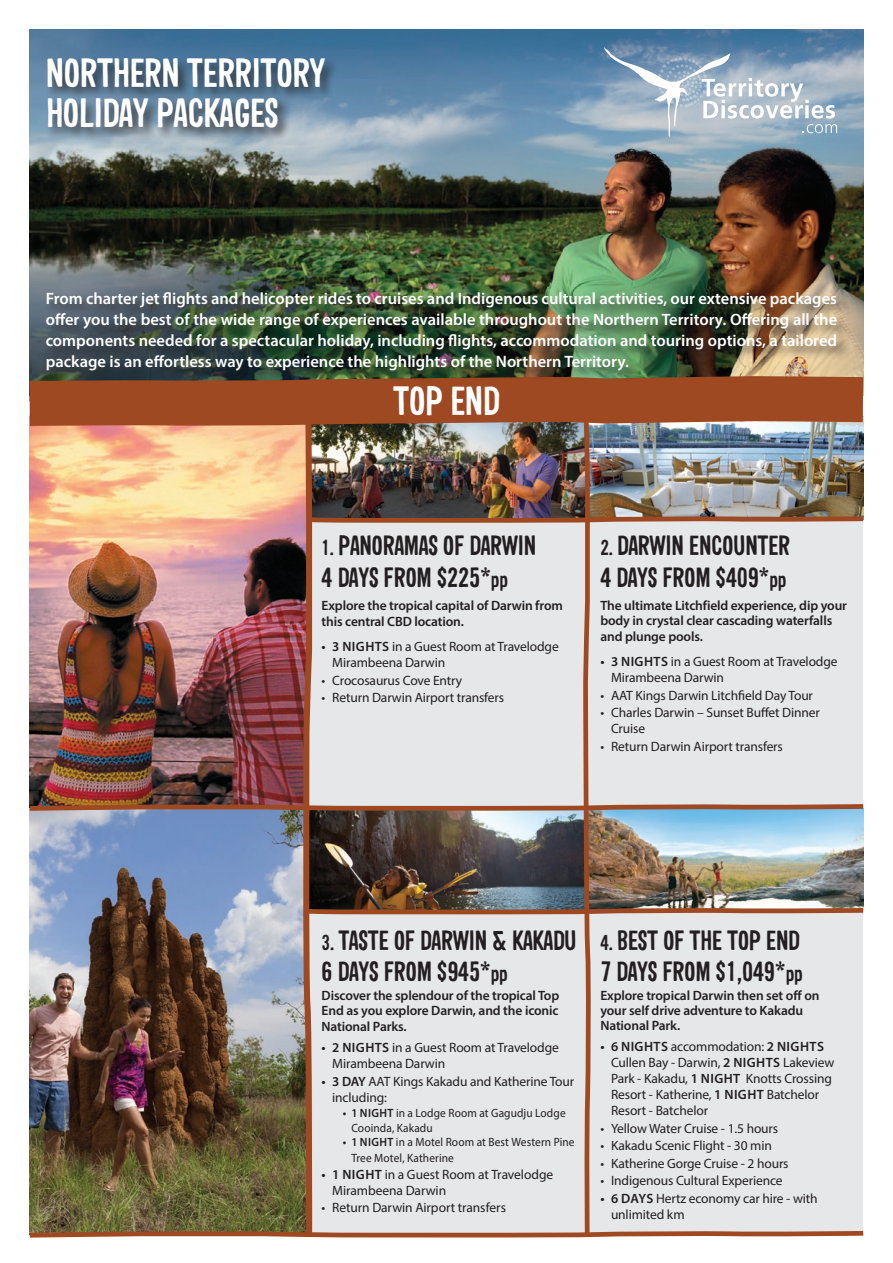
<style>
.page{position:relative;width:893px;height:1263px;background:#fff}
.page>*{position:absolute;margin:0;border:0;box-sizing:border-box;transform-origin:0 0}
.t1{font:700 39.6px "Sini";letter-spacing:-.01em;color:#fff;scale:.93 1}
._1_Package_Name__2{font:700 27px "Sini";letter-spacing:-.01em;color:#231f20;scale:.93 1}
._1_Package_PRICE{font:700 27px "Sini";letter-spacing:-.01em;color:#231f20;scale:.93 1}
.t2{font:600 16.5px/21px "Myriad Pro";color:#fff;text-align:justify}
.t3{font:13.5px/16.2px "Myriad Pro";letter-spacing:-.01em;color:#231f20}
._2_Package_descripti{font:600 13.5px/15.6px "Myriad Pro";letter-spacing:-.01em;color:#231f20}
.t4{font:12px/14.4px "Myriad Pro";letter-spacing:.01em;color:#231f20;scale:.95 1}
.s1{font-size:21px}
.s2{font-weight:600}
</style>
<div class="page">
<img style="left:30px;top:30px;width:833px;height:324px">
<svg style="left:604px;top:47px;width:233px;height:90px;background:#a2b5c7"></svg>
<div style="left:46px;top:56px;width:293px;height:85px;background:#231f20;opacity:.75"></div>
<div style="left:29px;top:354px;width:835px;height:53px;background:#9e4922"></div>
<img style="left:29px;top:407px;width:835px;height:831px">
<div style="left:45px;top:291px;width:805px;height:93px;background:#231f20;opacity:.75"></div>
<p class="t1" style="left:46px;top:48px;width:302px">NORTHERN TERRITORY</p>
<p class="t1" style="left:46px;top:88px;width:252px">HOLIDAY PACKAGES</p>
<p class="t2" style="left:46px;top:288px;width:793px">From charter jet flights and helicopter rides to cruises and Indigenous cultural activities, our extensive packages offer you the best of the wide range of experiences available throughout the Northern Territory. Offering all the components needed for a spectacular holiday, including flights, accommodation and touring options, a tailored package is an effortless way to experience the highlights of the Northern Territory.</p>
<p class="t1" style="left:393px;top:376px;width:116px">TOP END</p>
<p class="_1_Package_Name__2" style="left:322px;top:529px;width:232px"><span class="s1">1.</span> PANORAMAS OF DARWIN</p>
<p class="_1_Package_PRICE" style="left:322px;top:560px;width:202px">4 DAYS FROM $225*<span class="s1">pp</span></p>
<p class="_2_Package_descripti" style="left:322px;top:597px;width:243px;line-height:16.2px">Explore the tropical capital of Darwin from this central CBD location.</p>
<p class="t3" style="left:332px;top:638px;width:228px;text-indent:-11px"><span class="s2">• 3 NIGHTS</span> in a Guest Room at Travelodge<br>Mirambeena Darwin</p>
<p class="t3" style="left:322px;top:672px;width:142px">• Crocosaurus Cove Entry</p>
<p class="t3" style="left:322px;top:689px;width:184px">• Return Darwin Airport transfers</p>
<p class="_1_Package_Name__2" style="left:600px;top:529px;width:206px"><span class="s1">2.</span> DARWIN ENCOUNTER</p>
<p class="_1_Package_PRICE" style="left:600px;top:560px;width:202px">4 DAYS FROM $409*<span class="s1">pp</span></p>
<p class="_2_Package_descripti" style="left:600px;top:597px;width:248px">The ultimate Litchfield experience, dip your body in crystal clear cascading waterfalls and plunge pools.</p>
<p class="t3" style="left:611px;top:653px;width:228px;text-indent:-11px"><span class="s2">• 3 NIGHTS</span> in a Guest Room at Travelodge<br>Mirambeena Darwin</p>
<p class="t3" style="left:600px;top:687px;width:214px">• AAT Kings Darwin Litchfield Day Tour</p>
<p class="t3" style="left:611px;top:704px;width:210px;text-indent:-11px">• Charles Darwin – Sunset Buffet Dinner<br>Cruise</p>
<p class="t3" style="left:600px;top:738px;width:184px">• Return Darwin Airport transfers</p>
<p class="_1_Package_Name__2" style="left:322px;top:923px;width:276px"><span class="s1">3.</span> TASTE OF DARWIN &amp; KAKADU</p>
<p class="_1_Package_PRICE" style="left:322px;top:954px;width:202px">6 DAYS FROM $945*<span class="s1">pp</span></p>
<p class="_2_Package_descripti" style="left:322px;top:987px;width:239px;text-align:justify">Discover the splendour of the tropical Top End as you explore Darwin, and the iconic National Parks.</p>
<p class="t3" style="left:332px;top:1039px;width:228px;text-indent:-11px"><span class="s2">• 2 NIGHTS</span> in a Guest Room at Travelodge<br>Mirambeena Darwin</p>
<p class="t3" style="left:332px;top:1073px;width:244px;text-indent:-11px"><span class="s2">• 3 DAY</span> AAT Kings Kakadu and Katherine Tour including:</p>
<p class="t4" style="left:351px;top:1106px;width:227px;text-indent:-9px"><span class="s2">• 1 NIGHT</span> in a Lodge Room at Gagudju Lodge<br>Cooinda, Kakadu</p>
<p class="t4" style="left:351px;top:1134px;width:236px;line-height:16.2px;text-indent:-9px"><span class="s2">• 1 NIGHT</span> in a Motel Room at Best Western Pine<br>Tree Motel, Katherine</p>
<p class="t3" style="left:332px;top:1166px;width:223px;text-indent:-11px"><span class="s2">• 1 NIGHT</span> in a Guest Room at Travelodge<br>Mirambeena Darwin</p>
<p class="t3" style="left:322px;top:1199px;width:186px">• Return Darwin Airport transfers</p>
<p class="_1_Package_Name__2" style="left:600px;top:923px;width:216px"><span class="s1">4.</span> BEST OF THE TOP END</p>
<p class="_1_Package_PRICE" style="left:600px;top:954px;width:219px">7 DAYS FROM $1,049*<span class="s1">pp</span></p>
<p class="_2_Package_descripti" style="left:600px;top:988px;width:221px;line-height:15px">Explore tropical Darwin then set off on your self drive adventure to Kakadu<br>National Park.</p>
<p class="t3" style="left:611px;top:1038px;width:225px;text-indent:-11px"><span class="s2">• 6 NIGHTS</span> accommodation: <span class="s2">2 NIGHTS </span>Cullen Bay - Darwin, <span class="s2">2 NIGHTS</span> Lakeview Park - Kakadu, <span class="s2">1 NIGHT</span> Knotts Crossing Resort - Katherine, <span class="s2">1 NIGHT</span> Batchelor Resort - Batchelor</p>
<p class="t3" style="left:600px;top:1120px;width:179px">• Yellow Water Cruise - 1.5 hours</p>
<p class="t3" style="left:600px;top:1137px;width:173px">• Kakadu Scenic Flight - 30 min</p>
<p class="t3" style="left:600px;top:1155px;width:190px">• Katherine Gorge Cruise - 2 hours</p>
<p class="t3" style="left:600px;top:1172px;width:184px">• Indigenous Cultural Experience</p>
<p class="t3" style="left:611px;top:1190px;width:208px;text-indent:-11px"><span class="s2">• 6 DAYS</span> Hertz economy car hire - with unlimited km</p>
</div>
